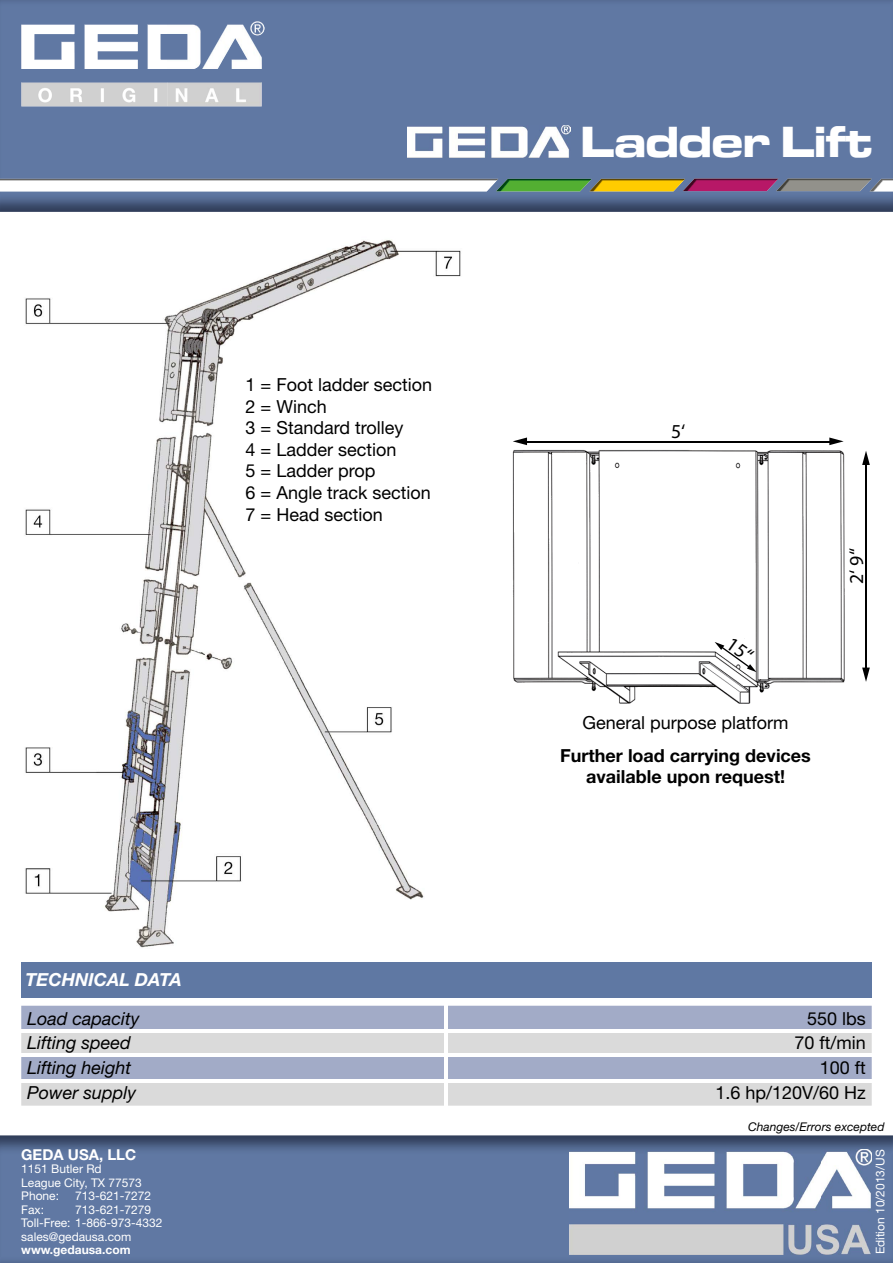
<style>
.page{position:relative;width:893px;height:1263px;background:#fff}
.page>*{position:absolute;margin:0;border:0;box-sizing:border-box;transform-origin:0 0}
.t1{font:700 45px "Micro";color:#fff}
.t2{font:19.8px "Myriad Pro";color:#000}
.t3{font:18px/21.6px "Helvetica Neue LT Std";color:#000}
.t4{font:italic 18px "Helvetica Neue LT Std";color:#000}
.t5{font:700 18px/21.6px "Helvetica Neue LT Std";color:#000;text-align:center}
.t6{font:italic 700 18px "Helvetica Neue LT Std";color:#fff}
.t7{font:700 15px "Helvetica Neue LT Std";color:#fff}
.t8{font:12px/13.5px "Helvetica Neue LT Std";color:#fff}
.t9{font:italic 12px "Helvetica Neue LT Std";color:#000}
.t10{font:700 12px "Helvetica Neue LT Std";color:#fff}
</style>
<div class="page">
<img style="left:0;top:1135px;width:893px;height:128px">
<img style="left:0;top:0;width:893px;height:212px">
<img style="left:21px;top:25px;width:146px;height:81px">
<img style="left:250px;top:21px;width:15px;height:14px">
<img style="left:685px;top:179px;width:91px;height:12px">
<img style="left:0;top:179px;width:496px;height:12px">
<img style="left:496px;top:179px;width:93px;height:12px">
<img style="left:589px;top:179px;width:96px;height:12px">
<img style="left:776px;top:179px;width:93px;height:12px">
<img style="left:869px;top:179px;width:24px;height:12px">
<img style="left:407px;top:125px;width:163px;height:32px">
<img style="left:569px;top:1149px;width:303px;height:105px">
<img style="left:512px;top:438px;width:333px;height:266px">
<hr style="left:524px;top:441px;width:308px;height:1px;background:#000">
<svg style="left:513px;top:437px;width:14px;height:8px"></svg>
<svg style="left:829px;top:437px;width:15px;height:8px"></svg>
<hr style="left:865px;top:462px;width:1px;height:208px;background:#000">
<svg style="left:862px;top:451px;width:8px;height:14px"></svg>
<svg style="left:862px;top:667px;width:8px;height:15px"></svg>
<div style="left:21px;top:1006px;width:851px;height:23px;background:#a2abc7"></div>
<svg style="left:21px;top:1033px;width:851px;height:73px;background:#c8cbd5"></svg>
<hr style="left:445px;top:1006px;width:3px;height:23px;background:#fff">
<hr style="left:445px;top:1032px;width:3px;height:22px;background:#fff">
<hr style="left:21px;top:1054px;width:425px;height:3px;background:#fff">
<hr style="left:446px;top:1054px;width:426px;height:3px;background:#fff">
<hr style="left:445px;top:1057px;width:3px;height:22px;background:#fff">
<hr style="left:21px;top:1079px;width:425px;height:3px;background:#fff">
<hr style="left:446px;top:1079px;width:426px;height:3px;background:#fff">
<hr style="left:445px;top:1082px;width:3px;height:24px;background:#fff">
<div style="left:21px;top:962px;width:851px;height:35px;background:#5f78a3"></div>
<img style="left:25px;top:240px;width:436px;height:708px">
<svg style="left:715px;top:638px;width:42px;height:34px"></svg>
<p class="t3" style="left:246px;top:373px;width:188px">1 = Foot ladder section<br>2 = Winch<br>3 = Standard trolley<br>4 = Ladder section<br>5 = Ladder prop<br>6 = Angle track section<br>7 = Head section</p>
<p class="t6" style="left:26px;top:968px;width:158px">TECHNICAL DATA</p>
<h1 class="t1" style="left:581px;top:112px;width:293px">Ladder Lift</h1>
<p class="t2" style="left:671px;top:420px;width:16px">5‘</p>
<p class="t2" style="left:844px;top:584px;width:37px;rotate:-90deg">2‘ 9“</p>
<p class="t3" style="left:583px;top:711px;width:208px">General purpose platform</p>
<p class="t5" style="left:560px;top:744px;width:252px">Further load carrying devices available upon request!</p>
<p class="t4" style="left:27px;top:1007px;width:114px">Load capacity</p>
<p class="t3" style="left:807px;top:1007px;width:60px">550 lbs</p>
<p class="t4" style="left:27px;top:1032px;width:105px">Lifting speed</p>
<p class="t3" style="left:794px;top:1032px;width:73px">70 ft/min</p>
<p class="t4" style="left:27px;top:1057px;width:106px">Lifting height</p>
<p class="t3" style="left:820px;top:1057px;width:48px">100 ft</p>
<p class="t4" style="left:27px;top:1082px;width:110px">Power supply</p>
<p class="t3" style="left:715px;top:1082px;width:152px">1.6 hp/120V/60 Hz</p>
<p class="t7" style="left:21px;top:1145px;width:117px">GEDA USA, LLC</p>
<p class="t8" style="left:21px;top:1162px;width:122px">1151 Butler Rd<br>League City, TX 77573<br>Phone:</p>
<p class="t8" style="left:75px;top:1189px;width:78px">713-621-7272</p>
<p class="t8" style="left:21px;top:1203px;width:24px">Fax:</p>
<p class="t8" style="left:21px;top:1203px;width:143px;text-indent:54px">713-621-7279<br>Toll-Free: 1-866-973-4332 sales@gedausa.com</p>
<p class="t10" style="left:21px;top:1243px;width:111px">www.gedausa.com</p>
<p class="t9" style="left:748px;top:1120px;width:138px">Changes/Errors excepted</p>
<p class="t8" style="left:873px;top:1254px;width:106px;rotate:-90deg">Edition 10/2013/US</p>
</div>
